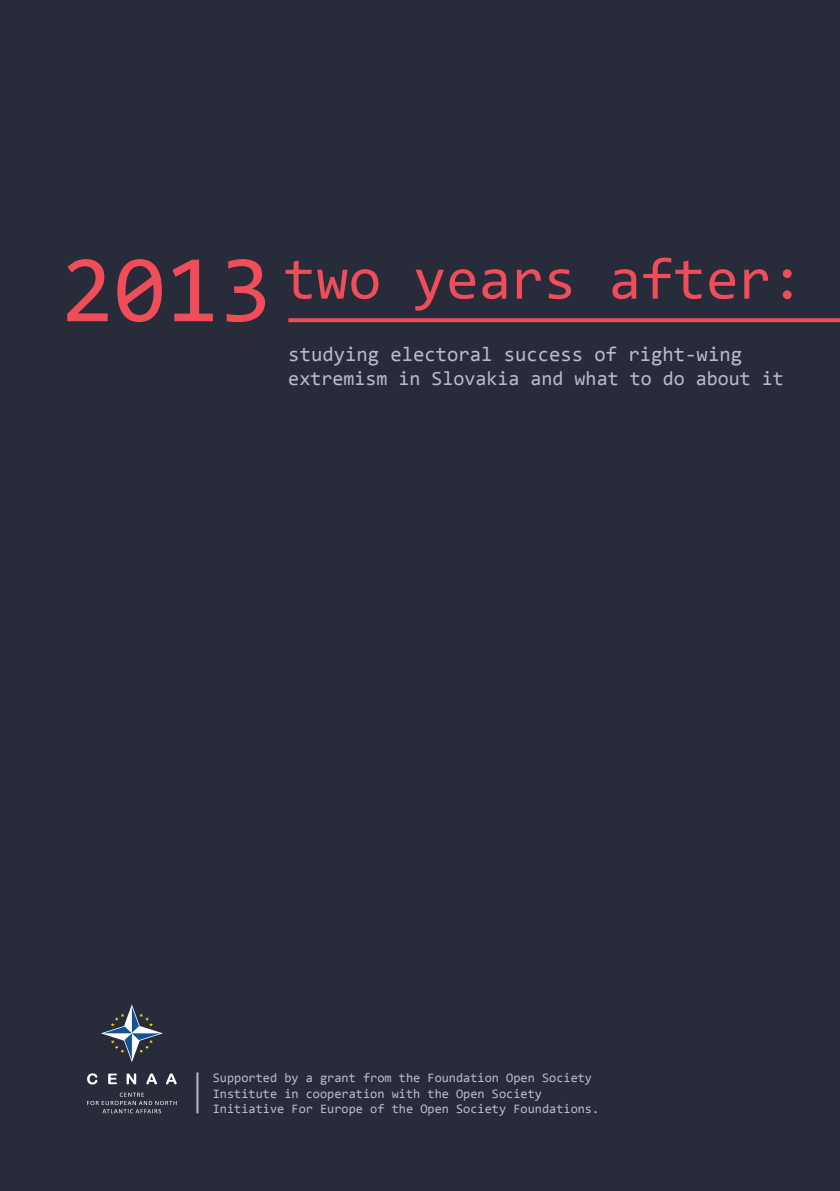
<style>
.page{position:relative;width:840px;height:1191px;background:#fff}
.page>*{position:absolute;margin:0;border:0;box-sizing:border-box;transform-origin:0 0}
.t1{font:59px "Consolas";color:#ef4d59}
.t2{font:20.6px "Consolas";color:#b7bac7}
.t3{font:20px "Consolas";color:#b7bac7}
.t4{font:13px/15.6px "Consolas";color:#b7bac7}
.s1{font-size:96px}
</style>
<div class="page">
<div style="left:0;top:0;width:839px;height:1191px;background:#272b3a"></div>
<hr style="left:196px;top:1072px;width:2px;height:41px;background:#b7bac7">
<svg style="left:101px;top:1004px;width:62px;height:58px"></svg>
<svg style="left:87px;top:1073px;width:89px;height:11px"></svg>
<svg style="left:87px;top:1092px;width:90px;height:21px"></svg>
<svg style="left:288px;top:318px;width:551px;height:4px;background:#e24a56"></svg>
<h1 class="t1" style="left:60px;top:239px;width:744px"><span class="s1">2013</span> two years after:</h1>
<h2 class="t2" style="left:288px;top:340px;width:455px">studying electoral success of right-wing</h2>
<h3 class="t3" style="left:288px;top:364px;width:496px">extremism in Slovakia and what to do about it</h3>
<p class="t4" style="left:213px;top:1069px;width:388px">Supported by a grant from the Foundation Open Society<br>Institute in cooperation with the Open Society<br>Initiative For Europe of the Open Society Foundations.</p>
</div>
